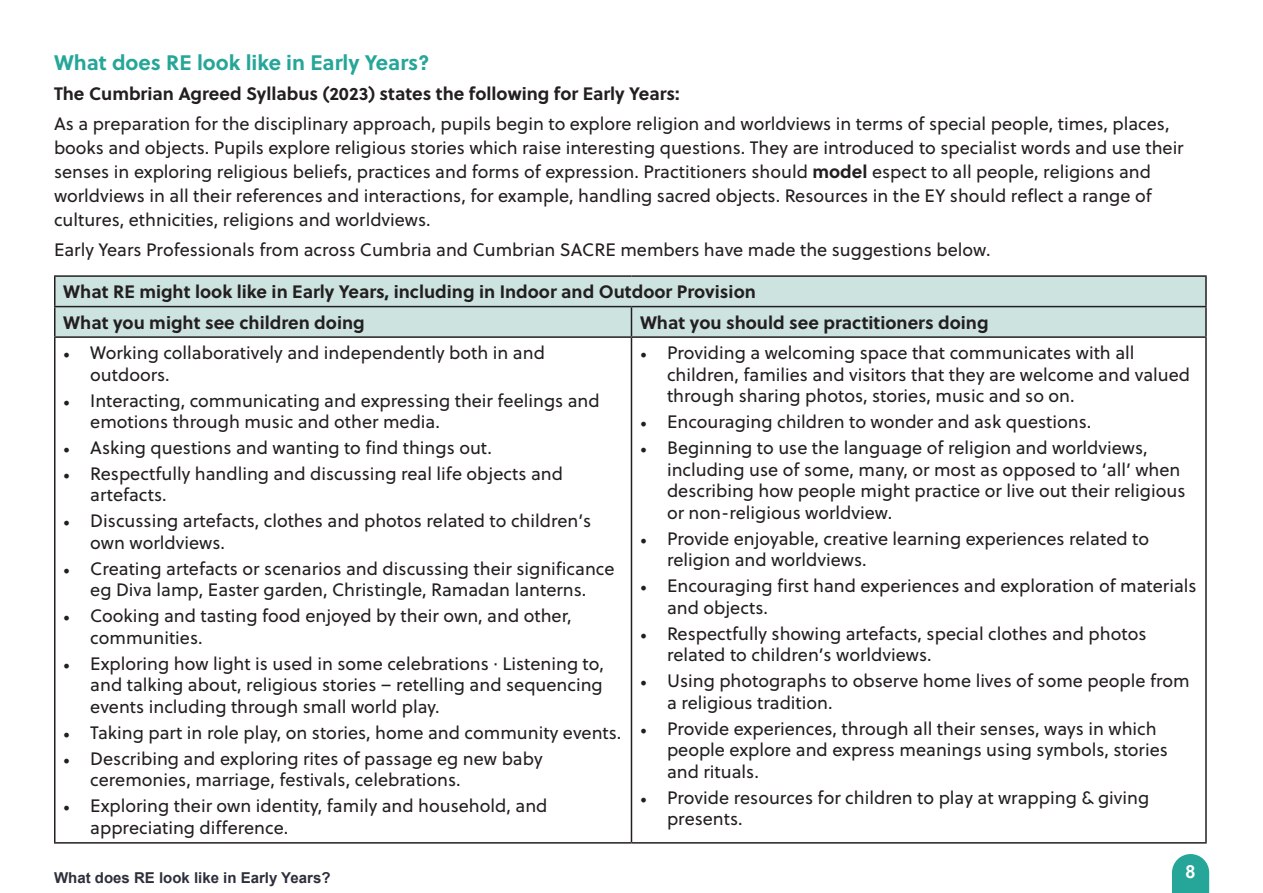
<style>
.page{position:relative;width:1263px;height:893px;background:#fff}
.page>*{position:absolute;margin:0;border:0;box-sizing:border-box;transform-origin:0 0}
.t1{font:700 21px "Soleil";color:#26a699}
.t2{font:18px/21.6px "Soleil";color:#231f20}
.t3{font:700 18px "Soleil";color:#231f20}
.t4{font:700 18px "Arial";color:#fff}
.t5{font:700 15px "Arial";color:#2d2f3b}
.s1{font-weight:700}
.s2{font-family:"Minion Pro"}
</style>
<div class="page">
<svg style="left:1172px;top:854px;width:37px;height:39px"></svg>
<div style="left:56px;top:277px;width:1149px;height:59px;background:#cce3df"></div>
<hr style="left:54px;top:275px;width:577px;height:2px;background:#231f20">
<hr style="left:54px;top:277px;width:2px;height:29px;background:#231f20">
<hr style="left:631px;top:275px;width:576px;height:2px;background:#231f20">
<hr style="left:1205px;top:277px;width:2px;height:29px;background:#231f20">
<hr style="left:54px;top:306px;width:577px;height:1px;background:#231f20">
<hr style="left:54px;top:307px;width:2px;height:29px;background:#231f20">
<hr style="left:631px;top:306px;width:576px;height:1px;background:#231f20">
<svg style="left:631px;top:307px;width:1px;height:29px"></svg>
<hr style="left:1205px;top:307px;width:2px;height:29px;background:#231f20">
<hr style="left:54px;top:336px;width:577px;height:2px;background:#231f20">
<hr style="left:54px;top:338px;width:2px;height:504px;background:#231f20">
<hr style="left:631px;top:336px;width:576px;height:2px;background:#231f20">
<hr style="left:631px;top:338px;width:1px;height:504px;background:#231f20">
<hr style="left:1205px;top:338px;width:2px;height:504px;background:#231f20">
<hr style="left:54px;top:842px;width:577px;height:2px;background:#231f20">
<hr style="left:631px;top:842px;width:576px;height:2px;background:#231f20">
<p class="t1" style="left:54px;top:46px;width:377px">What does RE look like in Early Years?</p>
<p class="t3" style="left:54px;top:79px;width:627px">The Cumbrian Agreed Syllabus (2023) states the following for Early Years:</p>
<p class="t2" style="left:54px;top:111px;width:1131px;line-height:24px">As a preparation for the disciplinary approach, pupils begin to explore religion and worldviews in terms of special people, times, places, books and objects. Pupils explore religious stories which raise interesting questions. They are introduced to specialist words and use their senses in exploring religious beliefs, practices and forms of expression. Practitioners should <span class="s1">model</span> espect to all people, religions and worldviews in all their references and interactions, for example, handling sacred objects. Resources in the EY should reflect a range of cultures, ethnicities, religions and worldviews.</p>
<p class="t2" style="left:54px;top:238px;width:938px">Early Years Professionals from across Cumbria and Cumbrian SACRE members have made the suggestions below.</p>
<p class="t3" style="left:63px;top:278px;width:694px">What RE might look like in Early Years, including in Indoor and Outdoor Provision</p>
<p class="t3" style="left:63px;top:308px;width:303px">What you might see children doing</p>
<p class="t3" style="left:640px;top:308px;width:350px">What you should see practitioners doing</p>
<p class="t2" style="left:90px;top:342px;width:456px;text-indent:-27px"><span class="s2">•</span> Working collaboratively and independently both in and outdoors.</p>
<p class="t2" style="left:90px;top:389px;width:511px;text-indent:-27px"><span class="s2">•</span> Interacting, communicating and expressing their feelings and emotions through music and other media.</p>
<p class="t2" style="left:63px;top:436px;width:430px"><span class="s2">•</span> Asking questions and wanting to find things out.</p>
<p class="t2" style="left:90px;top:462px;width:474px;text-indent:-27px"><span class="s2">•</span> Respectfully handling and discussing real life objects and artefacts.</p>
<p class="t2" style="left:90px;top:510px;width:502px;text-indent:-27px"><span class="s2">•</span> Discussing artefacts, clothes and photos related to children’s own worldviews.</p>
<p class="t2" style="left:63px;top:557px;width:553px;text-align:center"><span class="s2">•</span> Creating artefacts or scenarios and discussing their significance eg Diva lamp, Easter garden, Christingle, Ramadan lanterns.</p>
<p class="t2" style="left:90px;top:605px;width:483px;text-indent:-27px"><span class="s2">•</span> Cooking and tasting food enjoyed by their own, and other, communities.</p>
<p class="t2" style="left:90px;top:652px;width:515px;text-align:justify;text-indent:-27px"><span class="s2">•</span> Exploring how light is used in some celebrations · Listening to, and talking about, religious stories – retelling and sequencing events including through small world play.</p>
<p class="t2" style="left:63px;top:721px;width:560px"><span class="s2">•</span> Taking part in role play, on stories, home and community events.</p>
<p class="t2" style="left:90px;top:747px;width:454px;text-indent:-27px"><span class="s2">•</span> Describing and exploring rites of passage eg new baby ceremonies, marriage, festivals, celebrations.</p>
<p class="t2" style="left:90px;top:794px;width:459px;text-indent:-27px"><span class="s2">•</span> Exploring their own identity, family and household, and appreciating difference.</p>
<p class="t2" style="left:667px;top:342px;width:525px;text-indent:-27px"><span class="s2">•</span> Providing a welcoming space that communicates with all children, families and visitors that they are welcome and valued through sharing photos, stories, music and so on.</p>
<p class="t2" style="left:640px;top:411px;width:453px"><span class="s2">•</span> Encouraging children to wonder and ask questions.</p>
<p class="t2" style="left:667px;top:436px;width:520px;text-indent:-27px"><span class="s2">•</span> Beginning to use the language of religion and worldviews, including use of some, many, or most as opposed to ‘all’ when describing how people might practice or live out their religious or non-religious worldview.</p>
<p class="t2" style="left:667px;top:527px;width:484px;text-indent:-27px"><span class="s2">•</span> Provide enjoyable, creative learning experiences related to religion and worldviews.</p>
<p class="t2" style="left:667px;top:575px;width:531px;text-indent:-27px"><span class="s2">•</span> Encouraging first hand experiences and exploration of materials and objects.</p>
<p class="t2" style="left:667px;top:622px;width:481px;text-indent:-27px"><span class="s2">•</span> Respectfully showing artefacts, special clothes and photos related to children’s worldviews.</p>
<p class="t2" style="left:667px;top:669px;width:524px;text-indent:-27px"><span class="s2">•</span> Using photographs to observe home lives of some people from a religious tradition.</p>
<p class="t2" style="left:667px;top:717px;width:502px;text-indent:-27px"><span class="s2">•</span> Provide experiences, through all their senses, ways in which people explore and express meanings using symbols, stories and rituals.</p>
<p class="t2" style="left:667px;top:786px;width:484px;text-indent:-27px"><span class="s2">•</span> Provide resources for children to play at wrapping &amp; giving presents.</p>
<p class="t5" style="left:54px;top:867px;width:278px">What does RE look like in Early Years?</p>
<p class="t4" style="left:1185px;top:860px;width:12px">8</p>
</div>
